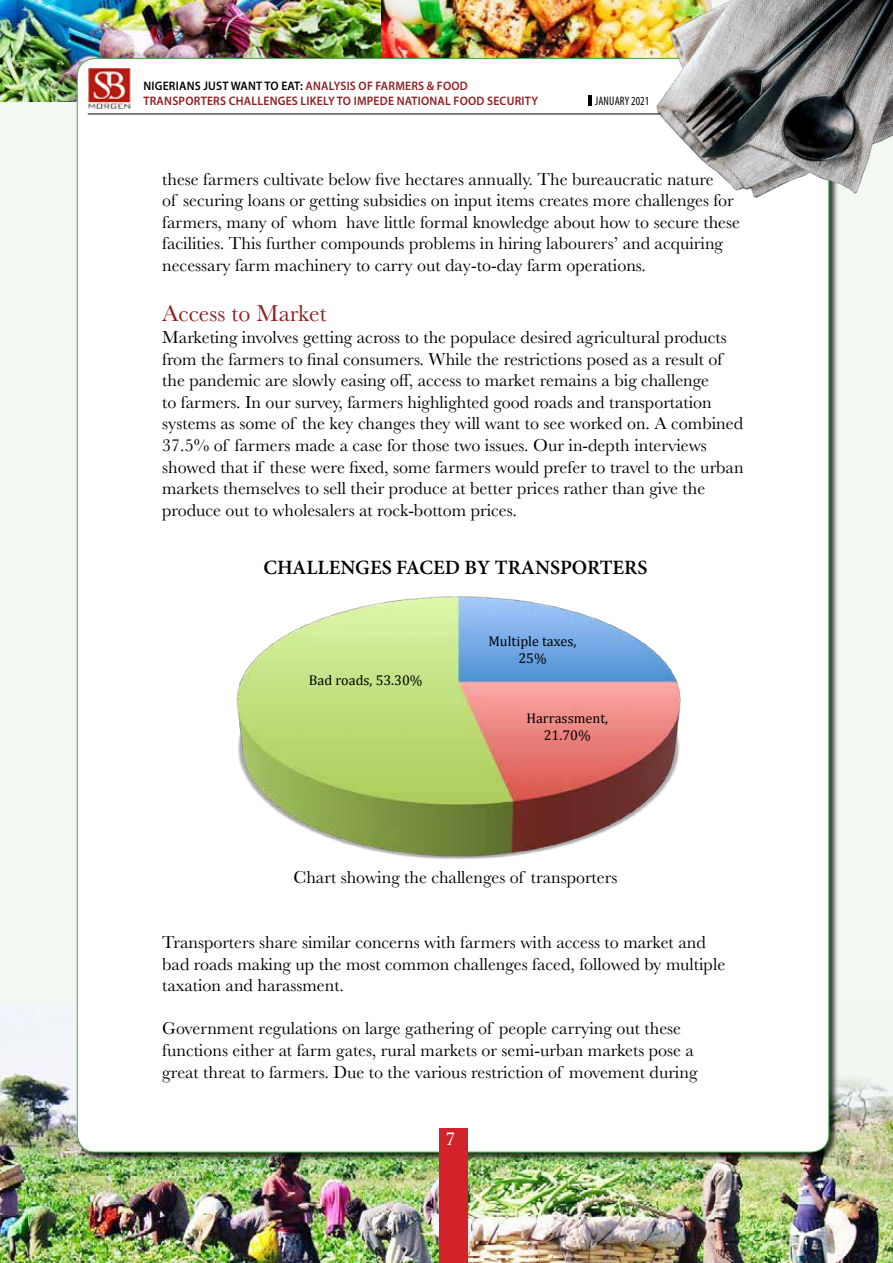
<style>
.page{position:relative;width:893px;height:1263px;background:#fff}
.page>*{position:absolute;margin:0;border:0;box-sizing:border-box;transform-origin:0 0}
.t1{font:24px "Baskerville";color:#901d1f}
.t2{font:600 20.4px "Minion Pro";color:#000}
.t3{font:18px/21.6px "Baskerville";color:#000}
.t4{font:18px "Rocky";color:#fff}
.t5{font:14.1px/17px "Cambria";color:#000;text-align:center}
.t6{font:600 12.3px/14.9px "Myriad Pro";letter-spacing:.02em;color:#901d1f;scale:.94 1}
.t7{font:condensed 12.3px "Myriad Pro";letter-spacing:.01em;color:#000;scale:.94 1}
.s1{color:#000}
</style>
<div class="page">
<div style="left:0;top:0;width:893px;height:1257px;background:#f3f8f1"></div>
<img style="left:0;top:1016px;width:893px;height:247px">
<img style="left:0;top:0;width:381px;height:102px">
<img style="left:381px;top:0;width:276px;height:58px">
<div style="left:76px;top:58px;width:763px;height:1104px;background:#000;opacity:.75"></div>
<div style="left:77px;top:58px;width:752px;height:1094px;background:#fff;border-radius:18px"></div>
<img style="left:88px;top:68px;width:43px;height:41px">
<div style="left:439px;top:1128px;width:28px;height:135px;background:#d2232a"></div>
<hr style="left:88px;top:114px;width:616px;height:1px;background:#000">
<img style="left:657px;top:0;width:236px;height:197px">
<svg style="left:588px;top:95px;width:3px;height:11px"></svg>
<svg style="left:236px;top:596px;width:445px;height:262px"></svg>
<p class="t6" style="left:143px;top:78px;width:421px"><span class="s1">NIGERIANS JUST WANT TO EAT:</span> ANALYSIS OF FARMERS &amp; FOOD<br>TRANSPORTERS CHALLENGES LIKELY TO IMPEDE NATIONAL FOOD SECURITY</p>
<p class="t7" style="left:595px;top:94px;width:59px">JANUARY 2021</p>
<p class="t3" style="left:162px;top:168px;width:579px">these farmers cultivate below five hectares annually. The bureaucratic nature<br>of securing loans or getting subsidies on input items creates more challenges for farmers, many of whom have little formal knowledge about how to secure these facilities. This further compounds problems in hiring labourers’ and acquiring necessary farm machinery to carry out day-to-day farm operations.</p>
<h1 class="t1" style="left:162px;top:298px;width:166px">Access to Market</h1>
<p class="t3" style="left:162px;top:327px;width:583px">Marketing involves getting across to the populace desired agricultural products from the farmers to final consumers. While the restrictions posed as a result of the pandemic are slowly easing off, access to market remains a big challenge<br>to farmers. In our survey, farmers highlighted good roads and transportation systems as some of the key changes they will want to see worked on. A combined 37.5% of farmers made a case for those two issues. Our in-depth interviews showed that if these were fixed, some farmers would prefer to travel to the urban markets themselves to sell their produce at better prices rather than give the produce out to wholesalers at rock-bottom prices.</p>
<p class="t2" style="left:264px;top:554px;width:385px">CHALLENGES FACED BY TRANSPORTERS</p>
<p class="t5" style="left:309px;top:672px;width:115px">Bad roads, 53.30%</p>
<p class="t5" style="left:488px;top:632px;width:89px">Multiple taxes,<br>25%</p>
<p class="t5" style="left:526px;top:710px;width:83px">Harrassment,<br>21.70%</p>
<p class="t3" style="left:293px;top:867px;width:325px">Chart showing the challenges of transporters</p>
<p class="t3" style="left:162px;top:931px;width:564px">Transporters share similar concerns with farmers with access to market and bad roads making up the most common challenges faced, followed by multiple taxation and harassment.</p>
<p class="t3" style="left:162px;top:1018px;width:537px">Government regulations on large gathering of people carrying out these functions either at farm gates, rural markets or semi-urban markets pose a great threat to farmers. Due to the various restriction of movement during</p>
<p class="t4" style="left:446px;top:1128px;width:9px">7</p>
</div>
